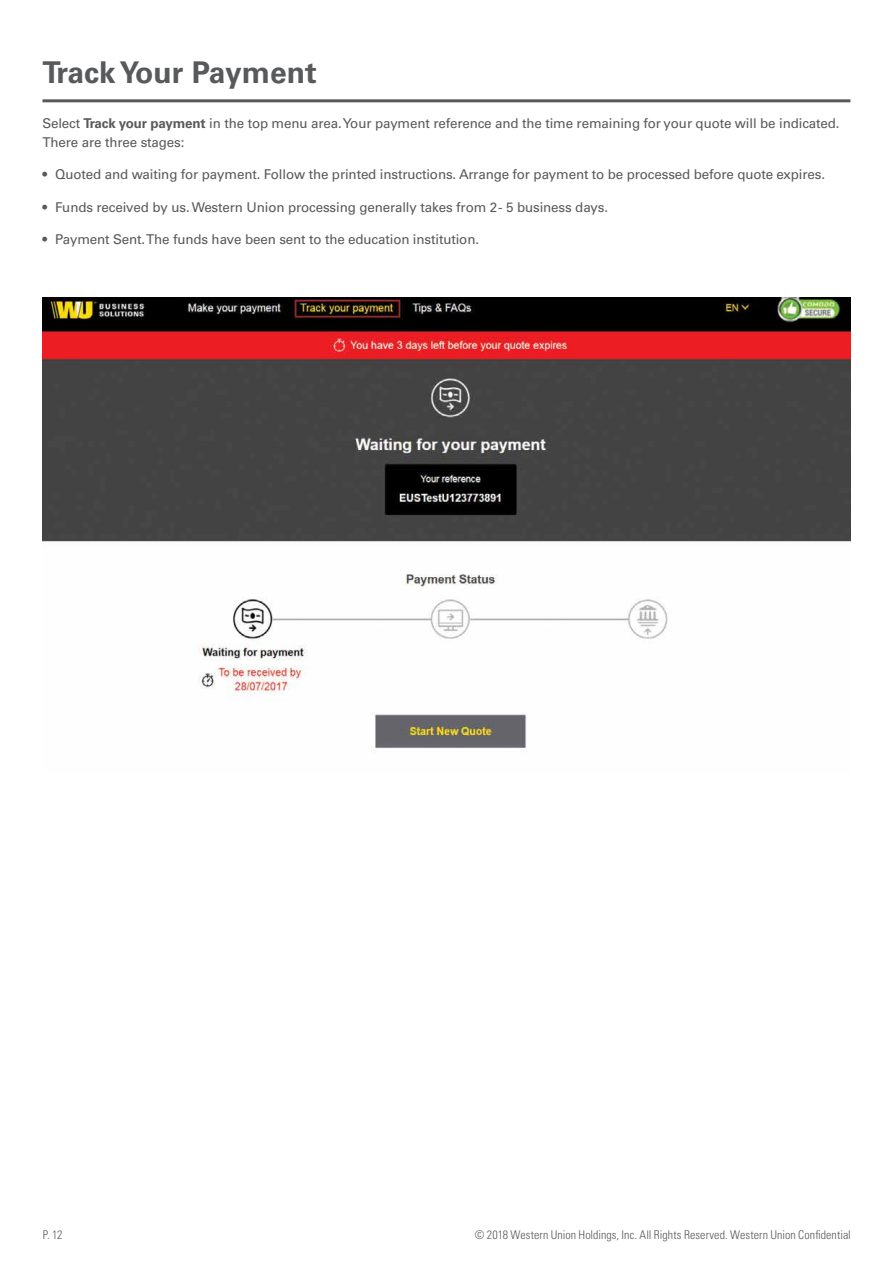
<style>
.page{position:relative;width:893px;height:1263px;background:#fff}
.page>*{position:absolute;margin:0;border:0;box-sizing:border-box;transform-origin:0 0}
.t1{font:700 30px "Univers LT Pro 65";color:#58595b}
.t2{font:13.5px/19.5px "Univers LT Pro 55 Roman";letter-spacing:-.01em;color:#58595b}
.t3{font:300 condensed 12px "Univers LT Std";letter-spacing:.005em;color:#58595b}
.s1{font-family:"Univers LT Pro 65";font-weight:700}
</style>
<div class="page">
<hr style="left:43px;top:99px;width:807px;height:3px;background:#58595b">
<img style="left:43px;top:298px;width:807px;height:453px">
<h1 class="t1" style="left:43px;top:54px;width:276px">Track Your Payment</h1>
<p class="t2" style="left:43px;top:113px;width:799px">Select <span class="s1">Track your payment</span> in the top menu area. Your payment reference and the time remaining for your quote will be indicated.<br>There are three stages:</p>
<p class="t2" style="left:43px;top:165px;width:784px">• Quoted and waiting for payment. Follow the printed instructions. Arrange for payment to be processed before quote expires.</p>
<p class="t2" style="left:43px;top:197px;width:567px">• Funds received by us. Western Union processing generally takes from 2 - 5 business days.</p>
<p class="t2" style="left:43px;top:229px;width:438px">• Payment Sent. The funds have been sent to the education institution.</p>
<p class="t3" style="left:43px;top:1227px;width:21px">P. 12</p>
<p class="t3" style="left:475px;top:1227px;width:378px">© 2018 Western Union Holdings, Inc. All Rights Reserved. Western Union Confidential</p>
</div>
